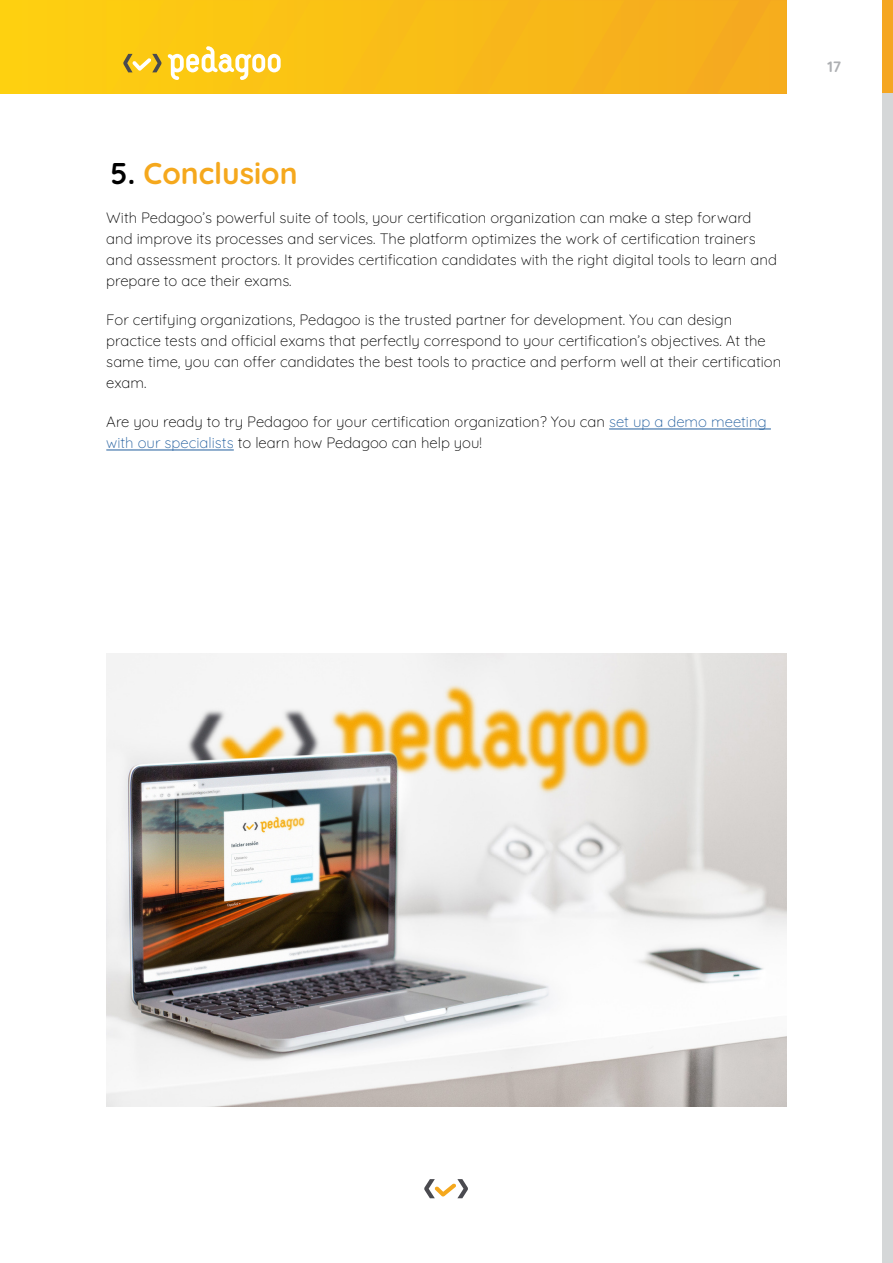
<style>
.page{position:relative;width:893px;height:1263px;background:#fff}
.page>*{position:absolute;margin:0;border:0;box-sizing:border-box;transform-origin:0 0}
.t1{font:700 30px "Quicksand";color:#f5a81d}
.t2{font:300 15px/21px "Quicksand";color:#000}
.t3{font:700 15px "Quicksand";color:#adafb2}
.s1{color:#000}
.s2{color:#215e9e}
</style>
<div class="page">
<svg style="left:424px;top:1179px;width:44px;height:19px"></svg>
<div style="left:0;top:0;width:787px;height:93px;background:#fdce11"></div>
<div style="left:882px;top:0;width:11px;height:93px;background:#f5a621"></div>
<div style="left:882px;top:93px;width:11px;height:1170px;background:#d5d7d8"></div>
<svg style="left:128px;top:0;width:659px;height:93px;fill:#f8ba18"></svg>
<svg style="left:168px;top:46px;width:113px;height:34px"></svg>
<svg style="left:123px;top:54px;width:39px;height:18px"></svg>
<hr style="left:609px;top:429px;width:162px;height:1px;background:#215e9e">
<hr style="left:106px;top:450px;width:128px;height:1px;background:#215e9e">
<img style="left:106px;top:653px;width:681px;height:454px">
<h1 class="t1" style="left:110px;top:151px;width:189px"><span class="s1">5.</span> Conclusion</h1>
<p class="t2" style="left:106px;top:206px;width:672px">With Pedagoo’s powerful suite of tools, your certification organization can make a step forward and improve its processes and services. The platform optimizes the work of certification trainers and assessment proctors. It provides certification candidates with the right digital tools to learn and prepare to ace their exams.</p>
<p class="t2" style="left:106px;top:308px;width:676px">For certifying organizations, Pedagoo is the trusted partner for development. You can design practice tests and official exams that perfectly correspond to your certification’s objectives. At the same time, you can offer candidates the best tools to practice and perform well at their certification exam.</p>
<p class="t2" style="left:106px;top:410px;width:662px">Are you ready to try Pedagoo for your certification organization? You can <span class="s2">set up a demo meeting with our specialists</span> to learn how Pedagoo can help you!</p>
<p class="t3" style="left:827px;top:55px;width:15px">17</p>
</div>
